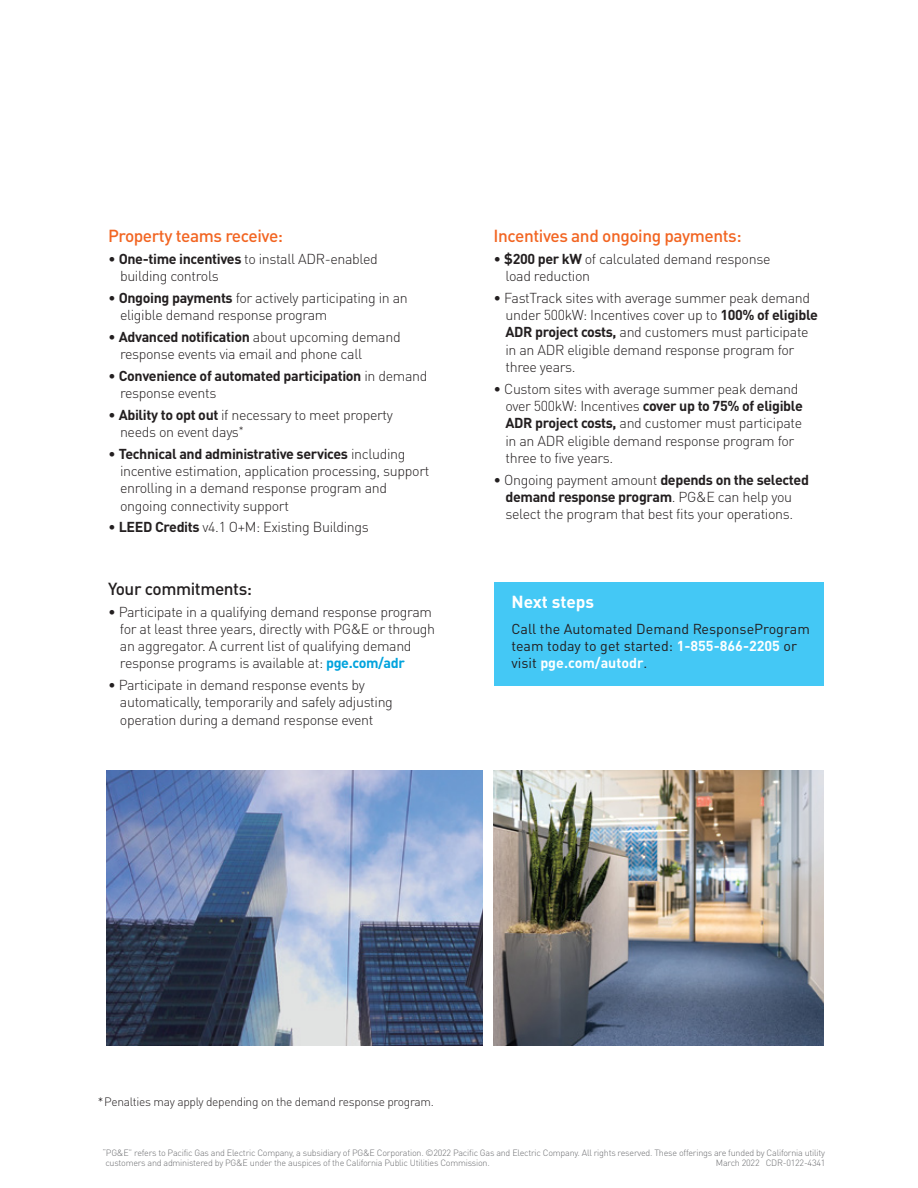
<style>
.page{position:relative;width:918px;height:1188px;background:#fff}
.page>*{position:absolute;margin:0;border:0;box-sizing:border-box;transform-origin:0 0}
.t1{font:500 17.25px "DIN Pro";letter-spacing:-.025em;color:#f26522}
.t2{font:500 17.25px "DIN Pro";letter-spacing:-.025em;color:#231f20}
.t3{font:700 17.25px "DIN Pro";color:#fff}
.t4{font:300 14.25px/17.2px "DIN Pro";letter-spacing:-.025em;color:#231f20}
.t5{font:14.25px/17.1px "DIN Pro";color:#231f20}
.t6{font:700 14.25px/17.2px "DIN Pro";letter-spacing:-.025em;color:#231f20}
.t7{font:300 12px "DIN Pro";letter-spacing:-.025em;color:#231f20}
.t8{font:300 9px/10.5px "DIN Pro";letter-spacing:-.025em;color:#6d6e71}
.s1{font-weight:700}
.s2{font-weight:300}
.s3{font-weight:700;color:#00a3dd}
.s4{font-weight:700;color:#fff}
</style>
<div class="page">
<div style="left:494px;top:583px;width:330px;height:103px;background:#44c8f5"></div>
<img style="left:107px;top:770px;width:376px;height:276px">
<img style="left:494px;top:770px;width:330px;height:275px">
<h3 class="t1" style="left:108px;top:222px;width:177px">Property teams receive:</h3>
<p class="t4" style="left:120px;top:249px;width:259px;text-indent:-12px">• <span class="s1">One-time incentives</span> to install ADR-enabled building controls</p>
<p class="t4" style="left:120px;top:288px;width:289px;text-indent:-12px">• <span class="s1">Ongoing payments</span> for actively participating in an eligible demand response program</p>
<p class="t4" style="left:120px;top:327px;width:282px;text-indent:-12px">• <span class="s1">Advanced notification</span> about upcoming demand response events via email and phone call</p>
<p class="t6" style="left:120px;top:365px;width:309px;text-indent:-12px"><span class="s2">•</span> Convenience of automated participation <span class="s2">in demand response events</span></p>
<p class="t4" style="left:120px;top:405px;width:275px;text-indent:-12px">• <span class="s1">Ability to opt out</span> if necessary to meet property needs on event days<sup>*</sup></p>
<p class="t4" style="left:120px;top:444px;width:311px;text-indent:-12px">• <span class="s1">Technical and administrative services</span> including incentive estimation, application processing, support enrolling in a demand response program and ongoing connectivity support</p>
<p class="t4" style="left:108px;top:517px;width:262px">• <span class="s1">LEED Credits</span> v4.1 O+M: Existing Buildings</p>
<h3 class="t2" style="left:108px;top:575px;width:146px">Your commitments:</h3>
<p class="t4" style="left:120px;top:602px;width:317px;text-indent:-12px">• Participate in a qualifying demand response program for at least three years, directly with PG&amp;E or through an aggregator. A current list of qualifying demand response programs is available at: <span class="s3">pge.com/adr</span></p>
<p class="t4" style="left:120px;top:675px;width:274px;text-indent:-12px">• Participate in demand response events by automatically, temporarily and safely adjusting operation during a demand response event</p>
<h3 class="t1" style="left:494px;top:222px;width:250px">Incentives and ongoing payments:</h3>
<p class="t4" style="left:506px;top:249px;width:266px;text-indent:-12px">• <span class="s1">$200 per kW</span> of calculated demand response load reduction</p>
<p class="t4" style="left:506px;top:288px;width:314px;text-indent:-12px">• FastTrack sites with average summer peak demand under 500kW: Incentives cover up to <span class="s1">100% of eligible ADR project costs,</span> and customers must participate in an ADR eligible demand response program for three years.</p>
<p class="t4" style="left:506px;top:379px;width:299px;text-indent:-12px">• Custom sites with average summer peak demand over 500kW: Incentives <span class="s1">cover up to 75% of eligible ADR project costs,</span> and customer must participate in an ADR eligible demand response program for three to five years.</p>
<p class="t4" style="left:494px;top:470px;width:317px;text-align:center">• Ongoing payment amount <span class="s1">depends on the selected demand response program</span>. PG&amp;E can help you select the program that best fits your operations.</p>
<h3 class="t3" style="left:511px;top:587px;width:84px">Next steps</h3>
<p class="t5" style="left:511px;top:619px;width:300px">Call the Automated Demand ResponseProgram team today to get started: <span class="s4">1-855-866-2205</span> or visit <span class="s4">pge.com/autodr</span>.</p>
<p class="t7" style="left:98px;top:1092px;width:338px">*Penalties may apply depending on the demand response program.</p>
<p class="t8" style="left:105px;top:1147px;width:721px;text-indent:-3px">“PG&amp;E” refers to Pacific Gas and Electric Company, a subsidiary of PG&amp;E Corporation. ©2022 Pacific Gas and Electric Company. All rights reserved. These offerings are funded by California utility customers and administered by PG&amp;E under the auspices of the California Public Utilities Commission.</p>
<p class="t8" style="left:716px;top:1157px;width:111px">March 2022 CDR-0122-4341</p>
</div>
